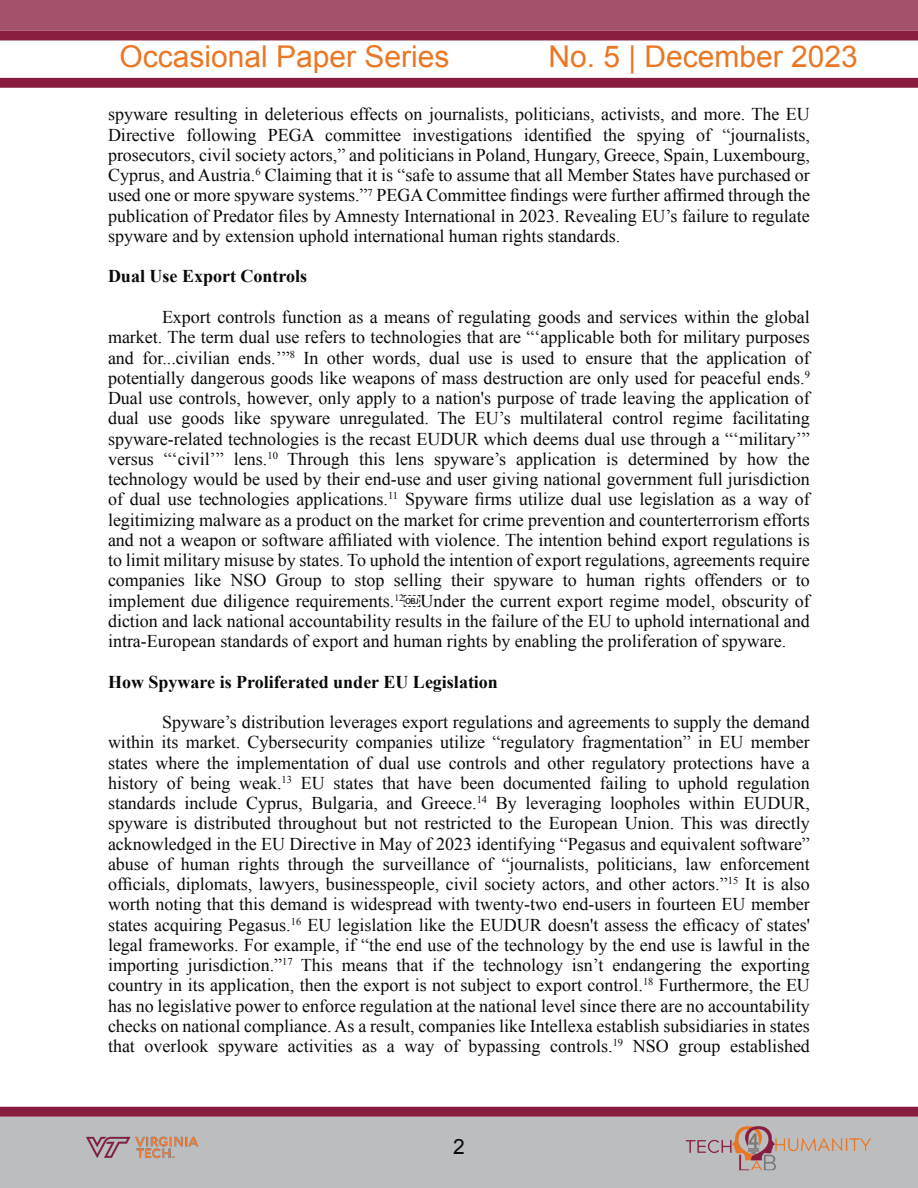
<style>
.page{position:relative;width:918px;height:1188px;background:#fff}
.page>*{position:absolute;margin:0;border:0;box-sizing:border-box;transform-origin:0 0}
.t1{font:30px "Arial";color:#e97724}
.t2{font:21px "Arial";color:#080a0a}
.t3{font:18px/20.2px "Times New Roman";color:#080a0a;text-align:justify}
.t4{font:700 18px "Times New Roman";color:#080a0a}
.s1{font-size:16.5px}
</style>
<div class="page">
<div style="left:0;top:0;width:918px;height:31px;background:#a4526c"></div>
<div style="left:0;top:31px;width:918px;height:9px;background:#881d40"></div>
<div style="left:0;top:78px;width:918px;height:10px;background:#881d40"></div>
<div style="left:0;top:1117px;width:918px;height:71px;background:#bcbdbe"></div>
<div style="left:0;top:1107px;width:918px;height:10px;background:#881d40"></div>
<img style="left:65px;top:1116px;width:155px;height:43px">
<img style="left:686px;top:1126px;width:185px;height:44px">
<h1 class="t1" style="left:119px;top:40px;width:332px">Occasional Paper Series</h1>
<h1 class="t1" style="left:548px;top:40px;width:311px">No. 5 | December 2023</h1>
<p class="t3" style="left:108px;top:104px;width:703px">spyware resulting in deleterious effects on journalists, politicians, activists, and more. The EU Directive following PEGA committee investigations identified the spying of “journalists, prosecutors, civil society actors,” and politicians in Poland, Hungary, Greece, Spain, Luxembourg, Cyprus, and Austria.<sup>6</sup> Claiming that it is “safe to assume that all Member States have purchased or used one or more spyware systems.”<sup>7</sup> PEGA Committee findings were further affirmed through the publication of Predator files by Amnesty International in 2023. Revealing EU’s failure to regulate spyware and by extension uphold international human rights standards.</p>
<p class="t4" style="left:108px;top:266px;width:201px">Dual Use Export Controls</p>
<p class="t3" style="left:108px;top:307px;width:703px;text-indent:54px">Export controls function as a means of regulating goods and services within the global market. The term dual use refers to technologies that are “‘applicable both for military purposes and for...civilian ends.’”<sup>8</sup> In other words, dual use is used to ensure that the application of potentially dangerous goods like weapons of mass destruction are only used for peaceful ends.<sup>9<br></sup>Dual use controls, however, only apply to a nation's purpose of trade leaving the application of dual use goods like spyware unregulated. The EU’s multilateral control regime facilitating spyware-related technologies is the recast EUDUR which deems dual use through a “‘military’” versus “‘civil’” lens.<sup>10</sup> Through this lens spyware’s application is determined by how the technology would be used by their end-use and user giving national government full jurisdiction of dual use technologies applications.<sup>11</sup> Spyware firms utilize dual use legislation as a way of legitimizing malware as a product on the market for crime prevention and counterterrorism efforts and not a weapon or software affiliated with violence. The intention behind export regulations is to limit military misuse by states. To uphold the intention of export regulations, agreements require companies like NSO Group to stop selling their spyware to human rights offenders or to implement due diligence requirements.<sup>12</sup><span class="s1">￼</span>Under the current export regime model, obscurity of diction and lack national accountability results in the failure of the EU to uphold international and intra-European standards of export and human rights by enabling the proliferation of spyware.</p>
<p class="t4" style="left:108px;top:671px;width:392px">How Spyware is Proliferated under EU Legislation</p>
<p class="t3" style="left:108px;top:712px;width:703px;text-indent:54px">Spyware’s distribution leverages export regulations and agreements to supply the demand within its market. Cybersecurity companies utilize “regulatory fragmentation” in EU member states where the implementation of dual use controls and other regulatory protections have a history of being weak.<sup>13</sup> EU states that have been documented failing to uphold regulation standards include Cyprus, Bulgaria, and Greece.<sup>14</sup> By leveraging loopholes within EUDUR, spyware is distributed throughout but not restricted to the European Union. This was directly acknowledged in the EU Directive in May of 2023 identifying “Pegasus and equivalent software” abuse of human rights through the surveillance of “journalists, politicians, law enforcement officials, diplomats, lawyers, businesspeople, civil society actors, and other actors.”<sup>15</sup> It is also worth noting that this demand is widespread with twenty-two end-users in fourteen EU member states acquiring Pegasus.<sup>16</sup> EU legislation like the EUDUR doesn't assess the efficacy of states' legal frameworks. For example, if “the end use of the technology by the end use is lawful in the importing jurisdiction.”<sup>17</sup> This means that if the technology isn’t endangering the exporting country in its application, then the export is not subject to export control.<sup>18</sup> Furthermore, the EU has no legislative power to enforce regulation at the national level since there are no accountability checks on national compliance. As a result, companies like Intellexa establish subsidiaries in states that overlook spyware activities as a way of bypassing controls.<sup>19</sup> NSO group established</p>
<p class="t2" style="left:453px;top:1135px;width:13px">2</p>
</div>
